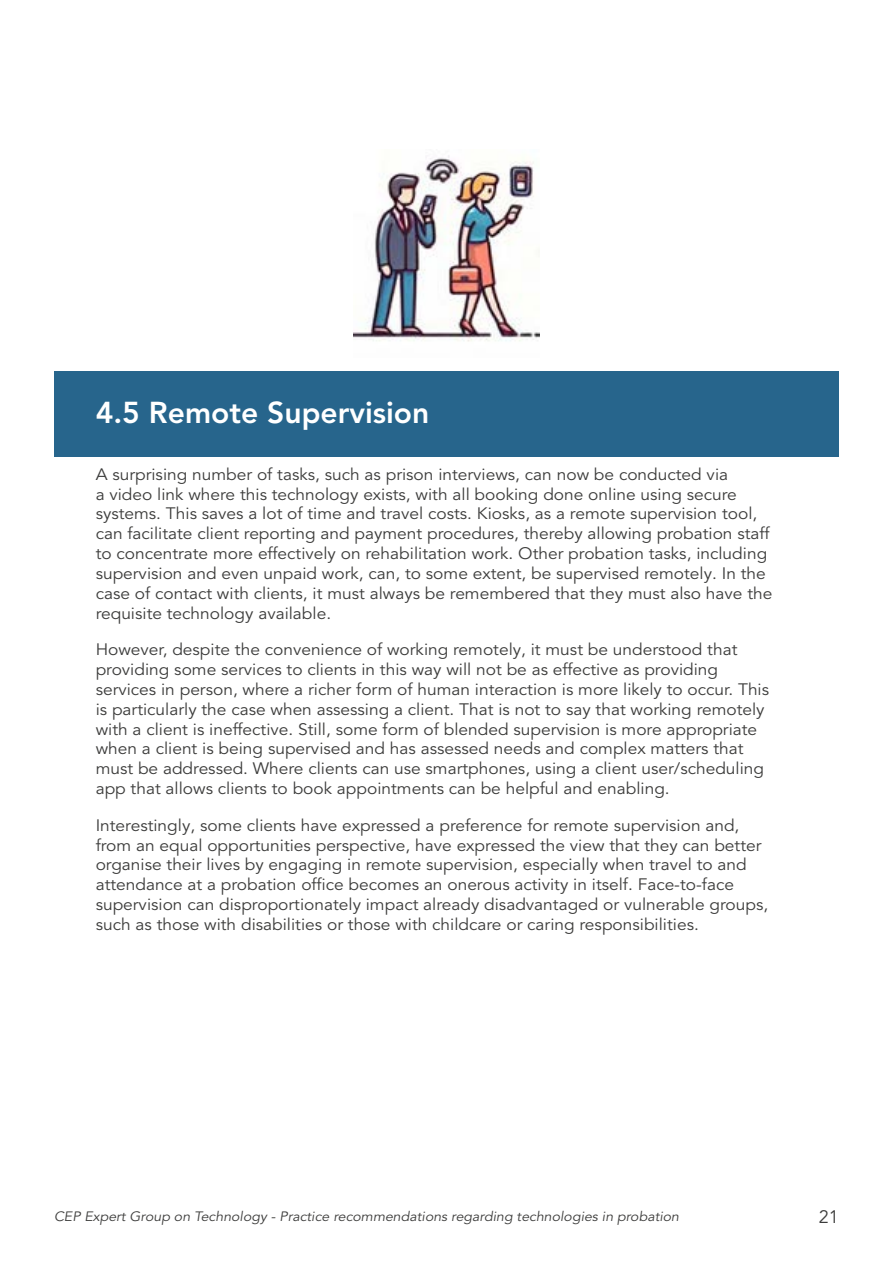
<style>
.page{position:relative;width:893px;height:1263px;background:#fff}
.page>*{position:absolute;margin:0;border:0;box-sizing:border-box;transform-origin:0 0}
.t1{font:800 30px "Avenir LT Pro";color:#fff}
.t2{font:18px "Avenir LT Pro";color:#3c3c3b}
.t3{font:16.5px/19.8px "Avenir LT Pro";color:#3c3c3b;scale:1.05 1}
.t4{font:italic 13.5px "Avenir LT Pro";color:#3c3c3b;scale:1.05 1}
</style>
<div class="page">
<div style="left:54px;top:372px;width:785px;height:85px;background:#27658c"></div>
<img style="left:354px;top:155px;width:185px;height:187px">
<h1 class="t1" style="left:96px;top:395px;width:335px">4.5 Remote Supervision</h1>
<p class="t3" style="left:96px;top:465px;width:646px">A surprising number of tasks, such as prison interviews, can now be conducted via<br>a video link where this technology exists, with all booking done online using secure systems. This saves a lot of time and travel costs. Kiosks, as a remote supervision tool, can facilitate client reporting and payment procedures, thereby allowing probation staff to concentrate more effectively on rehabilitation work. Other probation tasks, including supervision and even unpaid work, can, to some extent, be supervised remotely. In the case of contact with clients, it must always be remembered that they must also have the requisite technology available.</p>
<p class="t3" style="left:96px;top:640px;width:643px">However, despite the convenience of working remotely, it must be understood that providing some services to clients in this way will not be as effective as providing services in person, where a richer form of human interaction is more likely to occur. This is particularly the case when assessing a client. That is not to say that working remotely with a client is ineffective. Still, some form of blended supervision is more appropriate when a client is being supervised and has assessed needs and complex matters that must be addressed. Where clients can use smartphones, using a client user/scheduling app that allows clients to book appointments can be helpful and enabling.</p>
<p class="t3" style="left:96px;top:815px;width:642px">Interestingly, some clients have expressed a preference for remote supervision and, from an equal opportunities perspective, have expressed the view that they can better organise their lives by engaging in remote supervision, especially when travel to and attendance at a probation office becomes an onerous activity in itself. Face-to-face supervision can disproportionately impact already disadvantaged or vulnerable groups, such as those with disabilities or those with childcare or caring responsibilities.</p>
<p class="t4" style="left:54px;top:1209px;width:597px">CEP Expert Group on Technology - Practice recommendations regarding technologies in probation</p>
<p class="t2" style="left:819px;top:1206px;width:22px">21</p>
</div>
